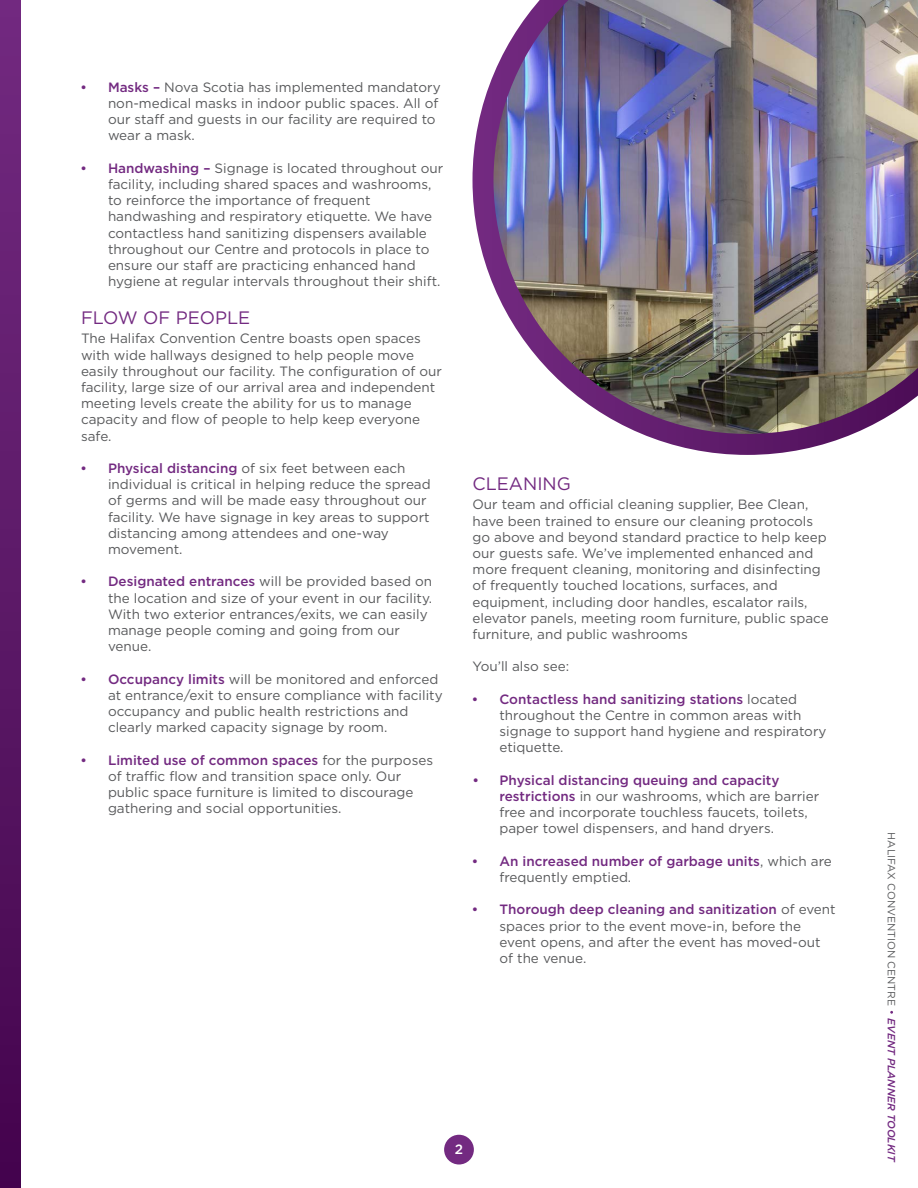
<style>
.page{position:relative;width:918px;height:1188px;background:#fff}
.page>*{position:absolute;margin:0;border:0;box-sizing:border-box;transform-origin:0 0}
.t1{font:18px "Gotham";color:#732a81}
.t2{font:13.5px/16.2px "Gotham";color:#58595b}
.t3{font:500 13.5px/16.2px "Gotham";color:#732a81}
.t4{font:500 13.5px "Gotham";color:#fff}
.t5{font:10.5px "Gotham";color:#58595b}
.s1{font-family:"Myriad Pro";font-size:18px;color:#732a81}
.s2{font-weight:500;color:#732a81}
.s3{font-family:"Myriad Pro";font-weight:400;font-size:18px}
.s4{font-weight:400;color:#58595b}
.s5{font-weight:500;font-style:italic;color:#732a81}
</style>
<div class="page">
<div style="left:444px;top:1135px;width:30px;height:30px;background:#732a81;border-radius:50%"></div>
<div style="left:0;top:0;width:21px;height:1188px;background:linear-gradient(to bottom,#732b81,#44054e)"></div>
<img style="left:472px;top:0;width:446px;height:455px">
<p class="t2" style="left:108px;top:79px;width:334px;text-indent:-27px"><span class="s1">•</span> <span class="s2">Masks –</span> Nova Scotia has implemented mandatory non-medical masks in indoor public spaces. All of our staff and guests in our facility are required to wear a mask.</p>
<p class="t2" style="left:108px;top:160px;width:337px;text-indent:-27px"><span class="s1">•</span> <span class="s2">Handwashing –</span> Signage is located throughout our facility, including shared spaces and washrooms, to reinforce the importance of frequent handwashing and respiratory etiquette. We have contactless hand sanitizing dispensers available throughout our Centre and protocols in place to ensure our staff are practicing enhanced hand hygiene at regular intervals throughout their shift.</p>
<h1 class="t1" style="left:81px;top:306px;width:171px">FLOW OF PEOPLE</h1>
<p class="t2" style="left:81px;top:330px;width:363px">The Halifax Convention Centre boasts open spaces with wide hallways designed to help people move easily throughout our facility. The configuration of our facility, large size of our arrival area and independent meeting levels create the ability for us to manage capacity and flow of people to help keep everyone safe.</p>
<p class="t2" style="left:108px;top:460px;width:324px;text-indent:-27px"><span class="s1">•</span> <span class="s2">Physical distancing</span> of six feet between each individual is critical in helping reduce the spread of germs and will be made easy throughout our facility. We have signage in key areas to support distancing among attendees and one-way movement.</p>
<p class="t2" style="left:108px;top:573px;width:326px;text-indent:-27px"><span class="s1">•</span> <span class="s2">Designated entrances</span> will be provided based on the location and size of your event in our facility.<br>With two exterior entrances/exits, we can easily manage people coming and going from our venue.</p>
<p class="t2" style="left:108px;top:671px;width:336px;text-indent:-27px"><span class="s1">•</span> <span class="s2">Occupancy limits</span> will be monitored and enforced at entrance/exit to ensure compliance with facility occupancy and public health restrictions and clearly marked capacity signage by room.</p>
<p class="t2" style="left:108px;top:752px;width:327px;text-indent:-27px"><span class="s1">•</span> <span class="s2">Limited use of common spaces</span> for the purposes of traffic flow and transition space only. Our public space furniture is limited to discourage gathering and social opportunities.</p>
<h1 class="t1" style="left:472px;top:472px;width:100px">CLEANING</h1>
<p class="t2" style="left:472px;top:496px;width:358px">Our team and official cleaning supplier, Bee Clean, have been trained to ensure our cleaning protocols go above and beyond standard practice to help keep our guests safe. We’ve implemented enhanced and more frequent cleaning, monitoring and disinfecting of frequently touched locations, surfaces, and equipment, including door handles, escalator rails, elevator panels, meeting room furniture, public space furniture, and public washrooms</p>
<p class="t2" style="left:472px;top:658px;width:98px">You’ll also see:</p>
<p class="t2" style="left:500px;top:691px;width:328px;text-indent:-27px"><span class="s1">•</span> <span class="s2">Contactless hand sanitizing stations</span> located throughout the Centre in common areas with signage to support hand hygiene and respiratory etiquette.</p>
<p class="t2" style="left:500px;top:772px;width:321px;text-indent:-27px"><span class="s2">• Physical distancing queuing and capacity restrictions</span> in our washrooms, which are barrier free and incorporate touchless faucets, toilets, paper towel dispensers, and hand dryers.</p>
<p class="t3" style="left:500px;top:853px;width:334px;text-indent:-27px"><span class="s3">•</span> An increased number of garbage units<span class="s4">, which are frequently emptied.</span></p>
<p class="t2" style="left:500px;top:901px;width:338px;text-indent:-27px"><span class="s1">•</span> <span class="s2">Thorough deep cleaning and sanitization</span> of event spaces prior to the event move-in, before the event opens, and after the event has moved-out of the venue.</p>
<p class="t4" style="left:455px;top:1140px;width:10px">2</p>
<p class="t5" style="left:898px;top:832px;width:331px;rotate:90deg">HALIFAX CONVENTION CENTRE <span class="s5">EVENT PLANNER TOOLKIT</span></p>
</div>
